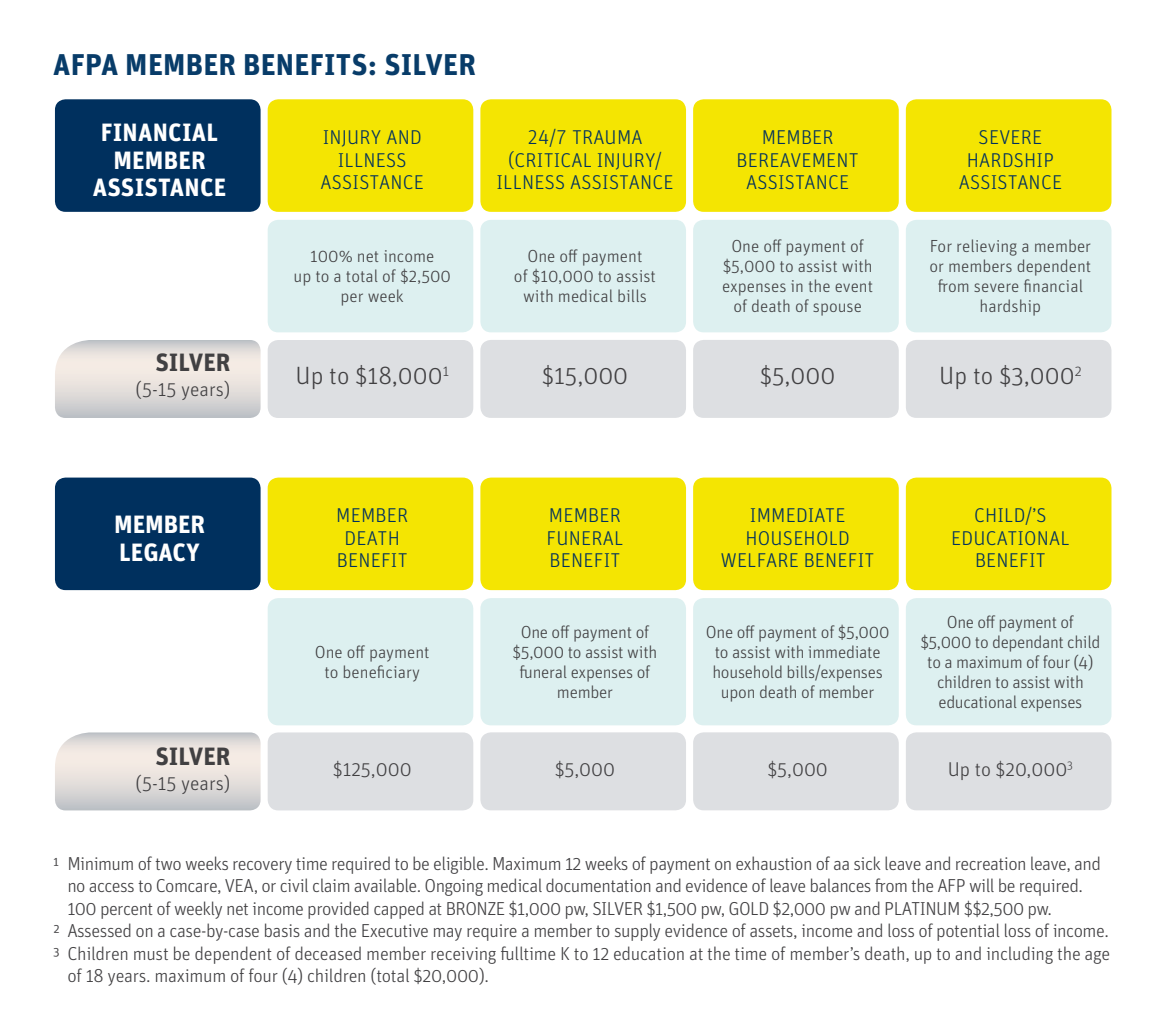
<style>
.page{position:relative;width:1170px;height:1028px;background:#fff}
.page>*{position:absolute;margin:0;border:0;box-sizing:border-box;transform-origin:0 0}
.t1{font:700 30px "Unit OT";letter-spacing:.01em;color:#083c69}
.t2{font:700 25px/27.5px "Unit OT";letter-spacing:.01em;color:#fff}
.t3{font:300 25px "Unit OT";color:#414042}
.t4{font:700 25px "Unit OT";color:#414042}
.t5{font:300 20px/22.5px "Unit OT";letter-spacing:.01em;color:#00305e;text-align:center}
.t6{font:300 20px "Unit OT";color:#414042}
.t7{font:300 18.75px "Unit OT";letter-spacing:-.03em;color:#414042}
.t8{font:300 17.5px/20px "Unit OT";letter-spacing:-.015em;color:#414042;text-align:center}
</style>
<div class="page">
<svg style="left:55px;top:732px;width:205px;height:78px;background:#e0dcd9"></svg>
<div style="left:55px;top:477px;width:205px;height:113px;background:#00305e;border-radius:11px"></div>
<div style="left:268px;top:732px;width:205px;height:78px;background:#dddfe2;border-radius:11px"></div>
<div style="left:480px;top:732px;width:206px;height:78px;background:#dddfe2;border-radius:11px"></div>
<div style="left:693px;top:732px;width:205px;height:78px;background:#dddfe2;border-radius:11px"></div>
<div style="left:905px;top:732px;width:206px;height:78px;background:#dddfe2;border-radius:11px"></div>
<div style="left:268px;top:477px;width:205px;height:113px;background:#f4e502;border-radius:11px"></div>
<div style="left:268px;top:598px;width:205px;height:127px;background:#ddf0f0;border-radius:11px"></div>
<div style="left:480px;top:477px;width:206px;height:113px;background:#f4e502;border-radius:11px"></div>
<div style="left:480px;top:598px;width:206px;height:127px;background:#ddf0f0;border-radius:11px"></div>
<div style="left:693px;top:477px;width:205px;height:113px;background:#f4e502;border-radius:11px"></div>
<div style="left:693px;top:598px;width:205px;height:127px;background:#ddf0f0;border-radius:11px"></div>
<div style="left:905px;top:477px;width:206px;height:113px;background:#f4e502;border-radius:11px"></div>
<div style="left:905px;top:598px;width:206px;height:127px;background:#ddf0f0;border-radius:11px"></div>
<svg style="left:55px;top:340px;width:205px;height:78px;background:#e0dbd9"></svg>
<div style="left:55px;top:99px;width:205px;height:113px;background:#00305e;border-radius:11px"></div>
<div style="left:268px;top:340px;width:205px;height:78px;background:#dddfe2;border-radius:11px"></div>
<div style="left:480px;top:340px;width:206px;height:78px;background:#dddfe2;border-radius:11px"></div>
<div style="left:693px;top:340px;width:205px;height:78px;background:#dddfe2;border-radius:11px"></div>
<div style="left:905px;top:340px;width:206px;height:78px;background:#dddfe2;border-radius:11px"></div>
<div style="left:268px;top:99px;width:205px;height:113px;background:#f4e502;border-radius:11px"></div>
<div style="left:268px;top:220px;width:205px;height:112px;background:#ddf0f0;border-radius:11px"></div>
<div style="left:480px;top:99px;width:206px;height:113px;background:#f4e502;border-radius:11px"></div>
<div style="left:480px;top:220px;width:206px;height:112px;background:#ddf0f0;border-radius:11px"></div>
<div style="left:693px;top:99px;width:205px;height:113px;background:#f4e502;border-radius:11px"></div>
<div style="left:693px;top:220px;width:205px;height:112px;background:#ddf0f0;border-radius:11px"></div>
<div style="left:905px;top:99px;width:206px;height:113px;background:#f4e502;border-radius:11px"></div>
<div style="left:905px;top:220px;width:206px;height:112px;background:#ddf0f0;border-radius:11px"></div>
<h1 class="t1" style="left:53px;top:45px;width:424px">AFPA MEMBER BENEFITS: SILVER</h1>
<h2 class="t2" style="left:93px;top:118px;width:135px;text-align:center">FINANCIAL<br>MEMBER<br>ASSISTANCE</h2>
<p class="t5" style="left:320px;top:126px;width:105px">INJURY AND<br>ILLNESS<br>ASSISTANCE</p>
<p class="t5" style="left:496px;top:126px;width:178px">24/7 TRAUMA (CRITICAL INJURY/<br>ILLNESS ASSISTANCE</p>
<p class="t5" style="left:736px;top:126px;width:124px">MEMBER<br>BEREAVEMENT<br>ASSISTANCE</p>
<p class="t5" style="left:958px;top:126px;width:105px">SEVERE<br>HARDSHIP<br>ASSISTANCE</p>
<h2 class="t4" style="left:155px;top:346px;width:77px">SILVER</h2>
<p class="t6" style="left:135px;top:378px;width:96px">(5-15 years)</p>
<p class="t8" style="left:293px;top:246px;width:159px">100% net income<br>up to a total of $2,500 per week</p>
<p class="t8" style="left:514px;top:246px;width:143px">One off payment<br>of $10,000 to assist with medical bills</p>
<p class="t8" style="left:722px;top:236px;width:152px">One off payment of $5,000 to assist with expenses in the event of death of spouse</p>
<p class="t8" style="left:929px;top:236px;width:163px">For relieving a member or members dependent from severe financial hardship</p>
<h2 class="t3" style="left:295px;top:360px;width:155px">Up to $18,000<sup>1</sup></h2>
<h2 class="t3" style="left:541px;top:360px;width:88px">$15,000</h2>
<h2 class="t3" style="left:760px;top:360px;width:77px">$5,000</h2>
<h2 class="t3" style="left:939px;top:360px;width:144px">Up to $3,000<sup>2</sup></h2>
<h2 class="t2" style="left:114px;top:510px;width:93px">MEMBER<br>LEGACY</h2>
<p class="t5" style="left:336px;top:504px;width:74px">MEMBER<br>DEATH<br>BENEFIT</p>
<p class="t5" style="left:546px;top:504px;width:78px;text-align:left">MEMBER<br>FUNERAL<br>BENEFIT</p>
<p class="t5" style="left:720px;top:504px;width:155px">IMMEDIATE<br>HOUSEHOLD<br>WELFARE BENEFIT</p>
<p class="t5" style="left:951px;top:504px;width:120px">CHILD/’S<br>EDUCATIONAL<br>BENEFIT</p>
<h2 class="t4" style="left:155px;top:740px;width:77px">SILVER</h2>
<p class="t6" style="left:135px;top:771px;width:96px">(5-15 years)</p>
<p class="t8" style="left:315px;top:642px;width:116px">One off payment to beneficiary</p>
<p class="t8" style="left:512px;top:622px;width:146px">One off payment of $5,000 to assist with funeral expenses of member</p>
<p class="t8" style="left:705px;top:622px;width:185px">One off payment of $5,000 to assist with immediate household bills/expenses upon death of member</p>
<p class="t8" style="left:920px;top:612px;width:181px">One off payment of $5,000 to dependant child to a maximum of four (4) children to assist with educational expenses</p>
<p class="t6" style="left:333px;top:757px;width:80px">$125,000</p>
<p class="t6" style="left:554px;top:757px;width:62px">$5,000</p>
<p class="t6" style="left:767px;top:757px;width:62px">$5,000</p>
<p class="t6" style="left:947px;top:757px;width:127px">Up to $20,000<sup>3</sup></p>
<p class="t7" style="left:53px;top:852px;width:1049px">1 Minimum of two weeks recovery time required to be eligible. Maximum 12 weeks of payment on exhaustion of aa sick leave and recreation leave, and</p>
<p class="t7" style="left:67px;top:875px;width:1016px">no access to Comcare, VEA, or civil claim available. Ongoing medical documentation and evidence of leave balances from the AFP will be required.</p>
<p class="t7" style="left:67px;top:897px;width:986px">100 percent of weekly net income provided capped at BRONZE $1,000 pw, SILVER $1,500 pw, GOLD $2,000 pw and PLATINUM $$2,500 pw.</p>
<p class="t7" style="left:53px;top:920px;width:1057px">2 Assessed on a case-by-case basis and the Executive may require a member to supply evidence of assets, income and loss of potential loss of income.</p>
<p class="t7" style="left:53px;top:942px;width:1058px">3 Children must be dependent of deceased member receiving fulltime K to 12 education at the time of member’s death, up to and including the age</p>
<p class="t7" style="left:67px;top:965px;width:423px">of 18 years. maximum of four (4) children (total $20,000).</p>
</div>
